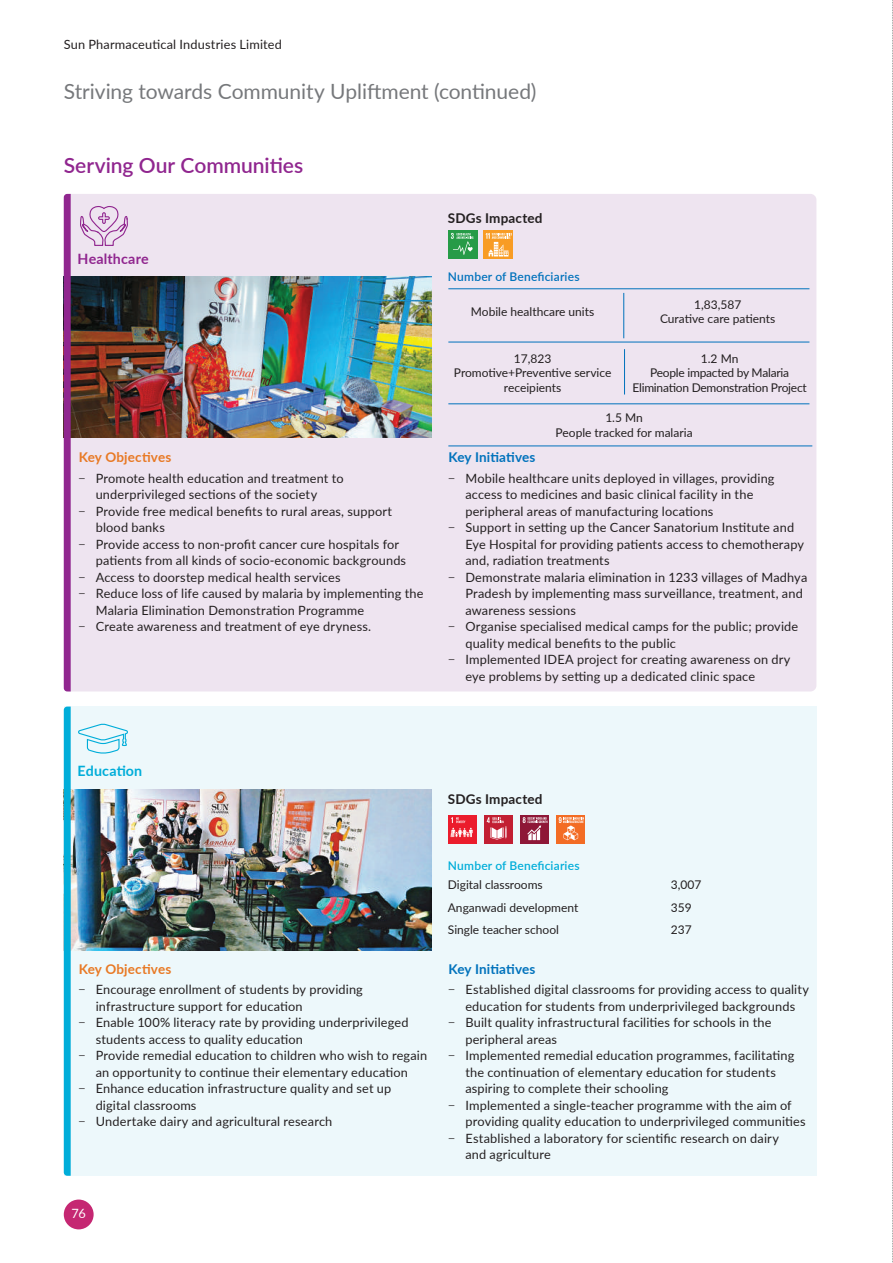
<style>
.page{position:relative;width:893px;height:1263px;background:#fff}
.page>*{position:absolute;margin:0;border:0;box-sizing:border-box;transform-origin:0 0}
.t1{font:21px "Lato";letter-spacing:-.005em;color:#76787b}
.t2{font:600 21px "Lato";color:#90268f}
.t3{font:700 14.25px "Lato";letter-spacing:.01em;color:#90268f}
.t4{font:700 14.25px "Lato";letter-spacing:.01em;color:#00add9}
.t5{font:700 13.5px "Lato";letter-spacing:.005em;color:#0072bc}
.t6{font:700 13.5px "Lato";letter-spacing:.01em;color:#e87924}
.t7{font:700 13.5px "Lato";letter-spacing:.015em;color:#231f20}
.t8{font:12.75px "Lato";letter-spacing:.015em;color:#231f20}
.t9{font:12.75px "Lato";color:#fff}
.t10{font:12px/14.4px "Lato";color:#231f20;text-align:center}
.t11{font:12px/14.4px "Lato";letter-spacing:-.02em;color:#231f20;text-align:center}
.t12{font:600 12px "Lato";letter-spacing:.015em;color:#0072bc}
.t13{font:600 12px "Lato";letter-spacing:.015em;color:#00add9}
.s1{font-family:"Proxima Nova"}
</style>
<div class="page">
<div style="left:64px;top:194px;width:752px;height:497px;background:#eee4f0;border-radius:6px"></div>
<img style="left:71px;top:276px;width:361px;height:162px">
<svg style="left:64px;top:194px;width:7px;height:497px;background:#912b90"></svg>
<div style="left:448px;top:231px;width:29px;height:28px;background:#269b47"></div>
<svg style="left:451px;top:233px;width:22px;height:22px"></svg>
<svg style="left:484px;top:231px;width:29px;height:28px"></svg>
<svg style="left:486px;top:233px;width:26px;height:23px"></svg>
<hr style="left:448px;top:288px;width:361px;height:1px;background:#0072bc">
<hr style="left:448px;top:342px;width:361px;height:1px;background:#0072bc">
<hr style="left:448px;top:403px;width:361px;height:1px;background:#0072bc">
<hr style="left:448px;top:445px;width:364px;height:1px;background:#0072bc">
<hr style="left:624px;top:349px;width:1px;height:45px;background:#0072bc">
<hr style="left:623px;top:293px;width:1px;height:45px;background:#0072bc">
<div style="left:64px;top:706px;width:752px;height:470px;background:#edf8fb"></div>
<img style="left:71px;top:789px;width:361px;height:161px">
<svg style="left:64px;top:706px;width:7px;height:470px;background:#0aafd9"></svg>
<div style="left:448px;top:815px;width:29px;height:28px;background:#eb1c2c"></div>
<svg style="left:451px;top:817px;width:22px;height:20px"></svg>
<div style="left:484px;top:815px;width:29px;height:28px;background:#c21f32"></div>
<svg style="left:487px;top:817px;width:19px;height:22px"></svg>
<div style="left:520px;top:815px;width:29px;height:28px;background:#8e1737"></div>
<svg style="left:523px;top:817px;width:24px;height:23px"></svg>
<div style="left:556px;top:815px;width:29px;height:28px;background:#f36c24"></div>
<svg style="left:559px;top:817px;width:25px;height:23px"></svg>
<svg style="left:80px;top:206px;width:48px;height:40px"></svg>
<svg style="left:78px;top:723px;width:50px;height:31px"></svg>
<svg style="left:892px;top:0;width:1px;height:1263px"></svg>
<div style="left:64px;top:1199px;width:30px;height:30px;background:#c52772;border-radius:50%"></div>
<p class="t8" style="left:64px;top:35px;width:220px">Sun Pharmaceutical Industries Limited</p>
<h1 class="t1" style="left:64px;top:76px;width:474px">Striving towards Community Upliftment (continued)</h1>
<h1 class="t2" style="left:64px;top:150px;width:241px">Serving Our Communities</h1>
<p class="t3" style="left:78px;top:249px;width:73px">Healthcare</p>
<p class="t6" style="left:79px;top:447px;width:94px">Key Objectives</p>
<p class="t8" style="left:79px;top:469px;width:266px"><span class="s1">−</span> Promote health education and treatment to</p>
<p class="t8" style="left:96px;top:485px;width:223px">underprivileged sections of the society</p>
<p class="t8" style="left:79px;top:502px;width:315px"><span class="s1">−</span> Provide free medical benefits to rural areas, support</p>
<p class="t8" style="left:96px;top:518px;width:71px">blood banks</p>
<p class="t8" style="left:79px;top:535px;width:322px"><span class="s1">−</span> Provide access to non-profit cancer cure hospitals for</p>
<p class="t8" style="left:96px;top:551px;width:312px">patients from all kinds of socio-economic backgrounds</p>
<p class="t8" style="left:79px;top:568px;width:263px"><span class="s1">−</span> Access to doorstep medical health services</p>
<p class="t8" style="left:79px;top:584px;width:346px"><span class="s1">−</span> Reduce loss of life caused by malaria by implementing the</p>
<p class="t8" style="left:96px;top:601px;width:270px">Malaria Elimination Demonstration Programme</p>
<p class="t8" style="left:79px;top:617px;width:294px"><span class="s1">−</span> Create awareness and treatment of eye dryness.</p>
<p class="t7" style="left:448px;top:208px;width:96px">SDGs Impacted</p>
<p class="t12" style="left:448px;top:267px;width:133px">Number of Beneficiaries</p>
<p class="t10" style="left:471px;top:304px;width:125px">Mobile healthcare units</p>
<p class="t10" style="left:454px;top:351px;width:159px">17,823<br>Promotive+Preventive service receipients</p>
<p class="t10" style="left:660px;top:297px;width:117px">1,83,587<br>Curative care patients</p>
<p class="t11" style="left:632px;top:351px;width:176px">1.2 Mn<br>People impacted by Malaria<br>Elimination Demonstration Project</p>
<p class="t10" style="left:556px;top:410px;width:138px">1.5 Mn<br>People tracked for malaria</p>
<p class="t5" style="left:448px;top:447px;width:89px">Key Initiatives</p>
<p class="t8" style="left:448px;top:469px;width:328px"><span class="s1">−</span> Mobile healthcare units deployed in villages, providing</p>
<p class="t8" style="left:465px;top:485px;width:290px">access to medicines and basic clinical facility in the</p>
<p class="t8" style="left:465px;top:502px;width:250px">peripheral areas of manufacturing locations</p>
<p class="t8" style="left:448px;top:518px;width:347px"><span class="s1">−</span> Support in setting up the Cancer Sanatorium Institute and</p>
<p class="t8" style="left:465px;top:535px;width:340px">Eye Hospital for providing patients access to chemotherapy</p>
<p class="t8" style="left:465px;top:551px;width:146px">and, radiation treatments</p>
<p class="t8" style="left:448px;top:568px;width:360px"><span class="s1">−</span> Demonstrate malaria elimination in 1233 villages of Madhya</p>
<p class="t8" style="left:465px;top:584px;width:339px">Pradesh by implementing mass surveillance, treatment, and</p>
<p class="t8" style="left:465px;top:601px;width:112px">awareness sessions</p>
<p class="t8" style="left:448px;top:617px;width:351px"><span class="s1">−</span> Organise specialised medical camps for the public; provide</p>
<p class="t8" style="left:465px;top:634px;width:212px">quality medical benefits to the public</p>
<p class="t8" style="left:448px;top:650px;width:344px"><span class="s1">−</span> Implemented IDEA project for creating awareness on dry</p>
<p class="t8" style="left:465px;top:667px;width:291px">eye problems by setting up a dedicated clinic space</p>
<p class="t4" style="left:78px;top:760px;width:66px">Education</p>
<p class="t7" style="left:448px;top:790px;width:96px">SDGs Impacted</p>
<p class="t6" style="left:79px;top:959px;width:94px">Key Objectives</p>
<p class="t8" style="left:79px;top:980px;width:286px"><span class="s1">−</span> Encourage enrollment of students by providing</p>
<p class="t8" style="left:96px;top:997px;width:209px">infrastructure support for education</p>
<p class="t8" style="left:79px;top:1013px;width:331px"><span class="s1">−</span> Enable 100% literacy rate by providing underprivileged</p>
<p class="t8" style="left:96px;top:1030px;width:209px">students access to quality education</p>
<p class="t8" style="left:79px;top:1046px;width:350px"><span class="s1">−</span> Provide remedial education to children who wish to regain</p>
<p class="t8" style="left:96px;top:1063px;width:314px">an opportunity to continue their elementary education</p>
<p class="t8" style="left:79px;top:1079px;width:314px"><span class="s1">−</span> Enhance education infrastructure quality and set up</p>
<p class="t8" style="left:96px;top:1096px;width:102px">digital classrooms</p>
<p class="t8" style="left:79px;top:1112px;width:255px"><span class="s1">−</span> Undertake dairy and agricultural research</p>
<p class="t9" style="left:72px;top:1204px;width:16px">76</p>
<p class="t13" style="left:448px;top:857px;width:133px">Number of Beneficiaries</p>
<p class="t10" style="left:448px;top:873px;width:132px;line-height:22.4px;text-align:left">Digital classrooms<br>Anganwadi development<br>Single teacher school</p>
<p class="t10" style="left:671px;top:873px;width:32px;line-height:22.4px;text-align:left">3,007<br>359<br>237</p>
<p class="t5" style="left:448px;top:959px;width:89px">Key Initiatives</p>
<p class="t8" style="left:448px;top:980px;width:362px"><span class="s1">−</span> Established digital classrooms for providing access to quality</p>
<p class="t8" style="left:465px;top:997px;width:331px">education for students from underprivileged backgrounds</p>
<p class="t8" style="left:448px;top:1013px;width:325px"><span class="s1">−</span> Built quality infrastructural facilities for schools in the</p>
<p class="t8" style="left:465px;top:1030px;width:93px">peripheral areas</p>
<p class="t8" style="left:448px;top:1046px;width:348px"><span class="s1">−</span> Implemented remedial education programmes, facilitating</p>
<p class="t8" style="left:465px;top:1063px;width:312px">the continuation of elementary education for students</p>
<p class="t8" style="left:465px;top:1079px;width:205px">aspiring to complete their schooling</p>
<p class="t8" style="left:448px;top:1096px;width:345px"><span class="s1">−</span> Implemented a single-teacher programme with the aim of</p>
<p class="t8" style="left:465px;top:1112px;width:342px">providing quality education to underprivileged communities</p>
<p class="t8" style="left:448px;top:1129px;width:332px"><span class="s1">−</span> Established a laboratory for scientific research on dairy</p>
<p class="t8" style="left:465px;top:1145px;width:87px">and agriculture</p>
</div>
